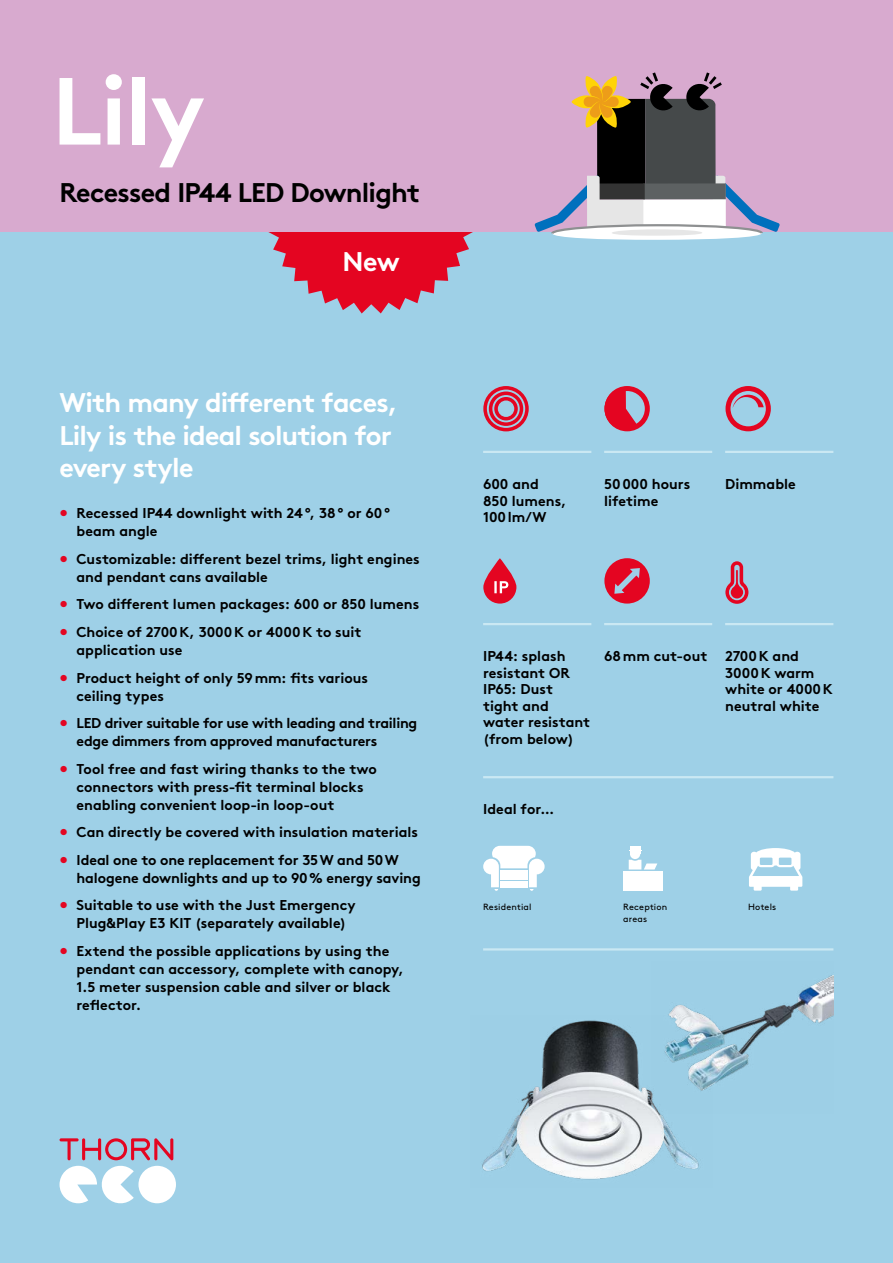
<style>
.page{position:relative;width:893px;height:1263px;background:#9ed0e7}
.page>*{position:absolute;margin:0;border:0;box-sizing:border-box;transform-origin:0 0}
.Headline_34pt{font:700 95.1px "Brown";color:#fff}
.Subheadline_white_18{font:700 27px/32.4px "Brown";letter-spacing:-.03em;color:#fff}
.Subheadline_black_18{font:700 27px "Brown";letter-spacing:-.03em;color:#000}
.Störer__New{font:700 27px "Brown";color:#fff}
.Highlight_Icons_9_5{font:700 14.25px/18px "Brown";color:#000}
.Highlight_Icons_9_5-2{font:700 14.25px/18px "Brown";letter-spacing:-.02em;color:#000}
.Headline_Running_Tex{font:700 14.25px "Brown";letter-spacing:.005em;color:#000}
.Application_Icons_6p{font:9px "Brown";letter-spacing:.02em;color:#000}
.s1{color:#e40521}
</style>
<div class="page">
<svg style="left:268px;top:232px;width:205px;height:81px"></svg>
<div style="left:0;top:0;width:893px;height:232px;background:#d8aacf"></div>
<svg style="left:483px;top:386px;width:46px;height:45px"></svg>
<svg style="left:605px;top:387px;width:33px;height:43px"></svg>
<div style="left:604px;top:386px;width:46px;height:45px;border:5px solid #e40521;border-radius:50%"></div>
<svg style="left:733px;top:395px;width:31px;height:13px"></svg>
<div style="left:725px;top:386px;width:46px;height:45px;border:5px solid #e40521;border-radius:50%"></div>
<svg style="left:483px;top:558px;width:33px;height:46px"></svg>
<svg style="left:494px;top:581px;width:14px;height:12px"></svg>
<svg style="left:749px;top:848px;width:53px;height:43px"></svg>
<svg style="left:725px;top:561px;width:23px;height:43px"></svg>
<hr style="left:483px;top:948px;width:350px;height:2px;background:#cae8f3">
<hr style="left:483px;top:776px;width:350px;height:2px;background:#cae8f3">
<hr style="left:725px;top:451px;width:108px;height:2px;background:#cae8f3">
<hr style="left:725px;top:623px;width:108px;height:2px;background:#cae8f3">
<hr style="left:604px;top:451px;width:108px;height:2px;background:#cae8f3">
<hr style="left:604px;top:623px;width:108px;height:2px;background:#cae8f3">
<hr style="left:483px;top:451px;width:108px;height:2px;background:#cae8f3">
<hr style="left:483px;top:623px;width:108px;height:2px;background:#cae8f3">
<svg style="left:535px;top:72px;width:245px;height:168px"></svg>
<svg style="left:604px;top:558px;width:46px;height:46px"></svg>
<div style="left:623px;top:871px;width:40px;height:20px;background:#fff"></div>
<hr style="left:630px;top:847px;width:10px;height:4px;background:#fff">
<svg style="left:629px;top:850px;width:28px;height:19px"></svg>
<img style="left:482px;top:1020px;width:217px;height:160px">
<svg style="left:483px;top:846px;width:62px;height:45px"></svg>
<img style="left:652px;top:975px;width:181px;height:138px">
<div style="left:138px;top:1166px;width:38px;height:37px;background:#fff;border-radius:50%"></div>
<svg style="left:60px;top:1138px;width:113px;height:65px"></svg>
<p class="Headline_34pt" style="left:52px;top:34px;width:155px">Lily</p>
<p class="Subheadline_black_18" style="left:60px;top:171px;width:362px">Recessed IP44 LED Downlight</p>
<p class="Störer__New" style="left:343px;top:240px;width:59px">New</p>
<p class="Subheadline_white_18" style="left:60px;top:384px;width:340px">With many different faces,<br>Lily is the ideal solution for every style</p>
<p class="Highlight_Icons_9_5" style="left:77px;top:503px;width:315px;text-indent:-17px"><span class="s1">•</span> Recessed IP44 downlight with 24°, 38° or 60° beam angle</p>
<p class="Highlight_Icons_9_5" style="left:77px;top:548px;width:345px;text-indent:-17px"><span class="s1">•</span> Customizable: different bezel trims, light engines and pendant cans available</p>
<p class="Highlight_Icons_9_5" style="left:60px;top:594px;width:361px"><span class="s1">•</span> Two different lumen packages: 600 or 850 lumens</p>
<p class="Highlight_Icons_9_5" style="left:77px;top:621px;width:286px;text-indent:-17px"><span class="s1">•</span> Choice of 2700K, 3000K or 4000K to suit application use</p>
<p class="Highlight_Icons_9_5" style="left:77px;top:667px;width:293px;text-indent:-17px"><span class="s1">•</span> Product height of only 59mm: fits various ceiling types</p>
<p class="Highlight_Icons_9_5-2" style="left:77px;top:713px;width:342px;text-indent:-17px"><span class="s1">•</span> LED driver suitable for use with leading and trailing edge dimmers from approved manufacturers</p>
<p class="Highlight_Icons_9_5" style="left:77px;top:758px;width:302px;text-indent:-17px"><span class="s1">•</span> Tool free and fast wiring thanks to the two connectors with press-fit terminal blocks enabling convenient loop-in loop-out</p>
<p class="Highlight_Icons_9_5" style="left:60px;top:822px;width:360px"><span class="s1">•</span> Can directly be covered with insulation materials</p>
<p class="Highlight_Icons_9_5" style="left:77px;top:849px;width:346px;text-indent:-17px"><span class="s1">•</span> Ideal one to one replacement for 35W and 50W halogene downlights and up to 90% energy saving</p>
<p class="Highlight_Icons_9_5" style="left:60px;top:895px;width:298px;text-align:center"><span class="s1">•</span> Suitable to use with the Just Emergency<br>Plug&amp;Play E3 KIT (separately available)</p>
<p class="Highlight_Icons_9_5" style="left:77px;top:940px;width:329px;text-indent:-17px"><span class="s1">•</span> Extend the possible applications by using the pendant can accessory, complete with canopy, 1.5 meter suspension cable and silver or black reflector.</p>
<p class="Highlight_Icons_9_5" style="left:483px;top:474px;width:85px;line-height:16.5px">600 and<br>850 lumens,<br>100lm/W</p>
<p class="Highlight_Icons_9_5" style="left:604px;top:474px;width:88px;line-height:16.5px">50000 hours lifetime</p>
<p class="Highlight_Icons_9_5" style="left:725px;top:473px;width:72px">Dimmable</p>
<p class="Highlight_Icons_9_5" style="left:483px;top:646px;width:109px;line-height:16.5px">IP44: splash resistant OR<br>IP65: Dust tight and water resistant (from below)</p>
<p class="Highlight_Icons_9_5" style="left:604px;top:646px;width:105px">68mm cut-out</p>
<p class="Highlight_Icons_9_5" style="left:725px;top:646px;width:109px;line-height:16.5px">2700K and<br>3000K warm white or 4000K neutral white</p>
<p class="Headline_Running_Tex" style="left:483px;top:798px;width:73px">Ideal for…</p>
<p class="Application_Icons_6p" style="left:483px;top:900px;width:50px">Residential</p>
<p class="Application_Icons_6p" style="left:623px;top:900px;width:45px">Reception</p>
<p class="Application_Icons_6p" style="left:748px;top:900px;width:30px">Hotels</p>
<p class="Application_Icons_6p" style="left:623px;top:912px;width:26px">areas</p>
</div>
